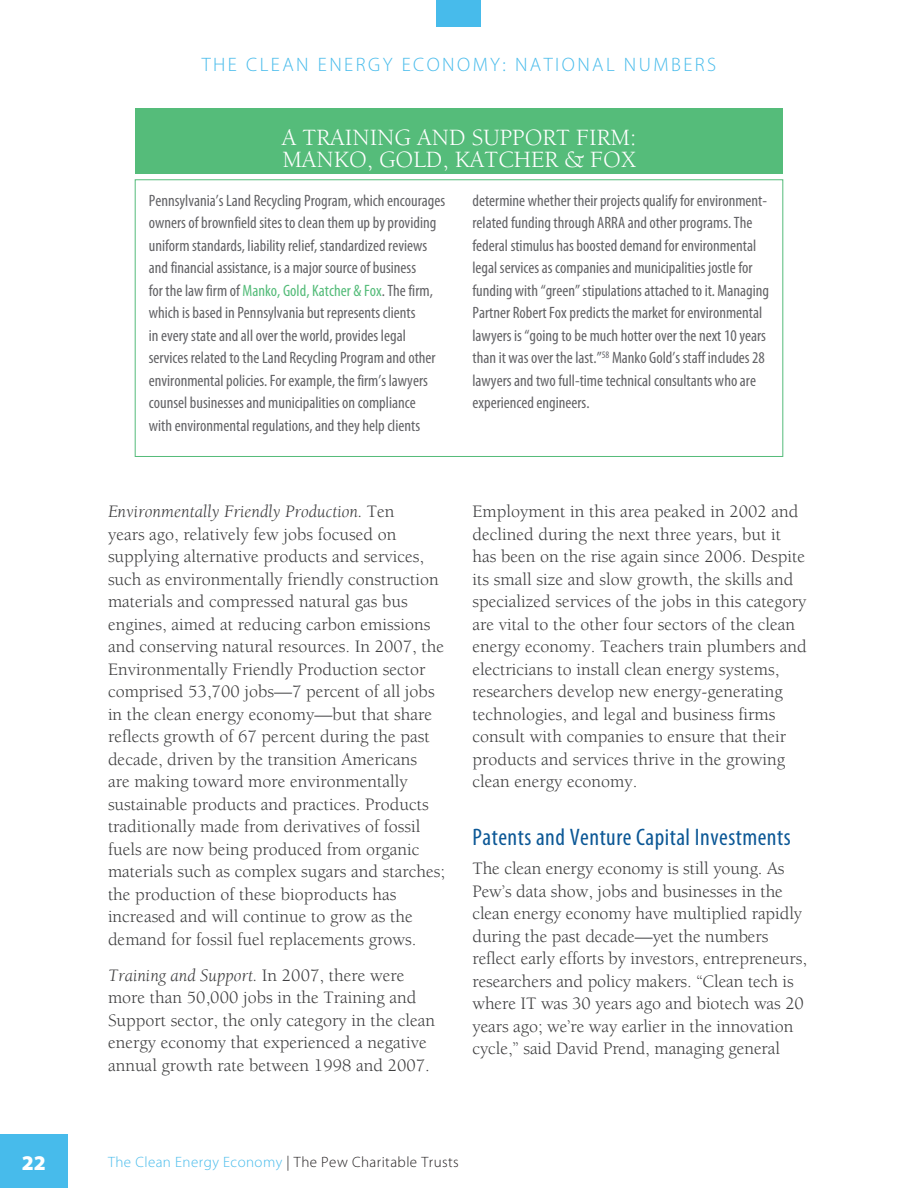
<style>
.page{position:relative;width:918px;height:1188px;background:#fff}
.page>*{position:absolute;margin:0;border:0;box-sizing:border-box;transform-origin:0 0}
.SIDEBAR_H1{font:24px/22.5px "Berkeley Std";color:#fff}
.Head2{font:condensed 24px "Myriad Pro";letter-spacing:.02em;color:#0c5896}
.Folio{font:900 21px "Myriad Pro";color:#fff}
.PAGE_HEADER{font:300 19.5px "Myriad Pro";letter-spacing:.125em;color:#47bbeb}
.Text{font:18px/22.5px "Berkeley Std";color:#3e3e3f}
.SIDEBAR_TEXT{font:condensed 16.5px/22.5px "Myriad Pro";color:#636366}
.t1{font:300 15px "Myriad Pro";letter-spacing:.03em;color:#231f20}
.s1{color:#55bc7a}
.s2{font-style:italic}
.s3{color:#47bbeb}
</style>
<div class="page">
<div style="left:0;top:1134px;width:68px;height:54px;background:#47bbeb"></div>
<div style="left:437px;top:0;width:44px;height:27px;background:#47bbeb"></div>
<div style="left:135px;top:180px;width:648px;height:277px;border:1px solid #55bc7a"></div>
<div style="left:135px;top:108px;width:648px;height:66px;background:#55bc7a"></div>
<p class="PAGE_HEADER" style="left:202px;top:53px;width:516px">THE CLEAN ENERGY ECONOMY: NATIONAL NUMBERS</p>
<p class="SIDEBAR_H1" style="left:282px;top:126px;width:356px">A TRAINING AND SUPPORT FIRM:<br>MANKO, GOLD, KATCHER &amp; FOX</p>
<p class="SIDEBAR_TEXT" style="left:149px;top:189px;width:298px">Pennsylvania’s Land Recycling Program, which encourages owners of brownfield sites to clean them up by providing uniform standards, liability relief, standardized reviews and financial assistance, is a major source of business<br>for the law firm of <span class="s1">Manko, Gold, Katcher &amp; Fox</span>. The firm, which is based in Pennsylvania but represents clients<br>in every state and all over the world, provides legal services related to the Land Recycling Program and other environmental policies. For example, the firm’s lawyers counsel businesses and municipalities on compliance<br>with environmental regulations, and they help clients</p>
<p class="SIDEBAR_TEXT" style="left:472px;top:189px;width:298px">determine whether their projects qualify for environment&shy;related funding through ARRA and other programs. The federal stimulus has boosted demand for environmental legal services as companies and municipalities jostle for funding with “green” stipulations attached to it. Managing Partner Robert Fox predicts the market for environmental lawyers is “going to be much hotter over the next 10 years than it was over the last.”<sup>58</sup> Manko Gold’s staff includes 28 lawyers and two full-time technical consultants who are experienced engineers.</p>
<p class="Text" style="left:108px;top:501px;width:339px"><span class="s2">Environmentally Friendly Production.</span> Ten<br>years ago, relatively few jobs focused on supplying alternative products and services, such as environmentally friendly construction materials and compressed natural gas bus engines, aimed at reducing carbon emissions and conserving natural resources. In 2007, the Environmentally Friendly Production sector comprised 53,700 jobs—7 percent of all jobs in the clean energy economy—but that share reflects growth of 67 percent during the past decade, driven by the transition Americans<br>are making toward more environmentally sustainable products and practices. Products traditionally made from derivatives of fossil fuels are now being produced from organic materials such as complex sugars and starches; the production of these bioproducts has increased and will continue to grow as the demand for fossil fuel replacements grows.</p>
<p class="Text" style="left:108px;top:964px;width:329px"><span class="s2">Training and Support.</span> In 2007, there were more than 50,000 jobs in the Training and Support sector, the only category in the clean energy economy that experienced a negative annual growth rate between 1998 and 2007.</p>
<p class="Text" style="left:472px;top:501px;width:336px">Employment in this area peaked in 2002 and declined during the next three years, but it has been on the rise again since 2006. Despite its small size and slow growth, the skills and specialized services of the jobs in this category are vital to the other four sectors of the clean energy economy. Teachers train plumbers and electricians to install clean energy systems, researchers develop new energy-generating technologies, and legal and business firms consult with companies to ensure that their products and services thrive in the growing clean energy economy.</p>
<p class="Head2" style="left:472px;top:823px;width:320px">Patents and Venture Capital Investments</p>
<p class="Text" style="left:472px;top:858px;width:336px">The clean energy economy is still young. As Pew’s data show, jobs and businesses in the clean energy economy have multiplied rapidly during the past decade—yet the numbers reflect early efforts by investors, entrepreneurs, researchers and policy makers. “Clean tech is where IT was 30 years ago and biotech was 20 years ago; we’re way earlier in the innovation cycle,” said David Prend, managing general</p>
<p class="Folio" style="left:22px;top:1151px;width:26px">22</p>
<p class="t1" style="left:108px;top:1154px;width:352px"><span class="s3">The Clean Energy Economy</span> | The Pew Charitable Trusts</p>
</div>
